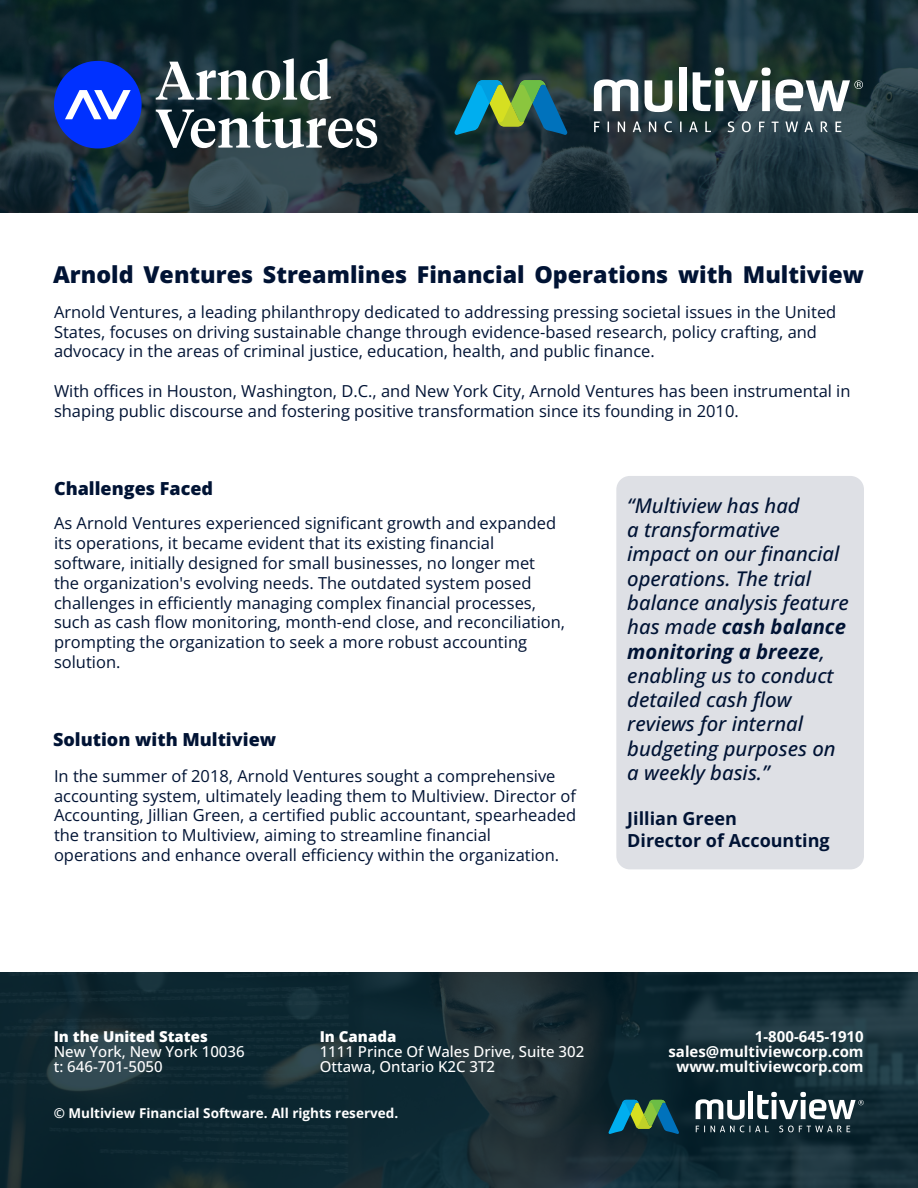
<style>
.page{position:relative;width:918px;height:1188px;background:#fff}
.page>*{position:absolute;margin:0;border:0;box-sizing:border-box;transform-origin:0 0}
.t1{font:800 23.25px "Open Sans";color:#001334}
.t2{font:italic 500 20.25px/24.3px "Open Sans";color:#001334}
.t3{font:800 18px "Open Sans";color:#001334}
.t4{font:700 18px "Open Sans";color:#001334}
.t5{font:16.5px/19.8px "Open Sans";color:#001334}
.t6{font:500 15px "Open Sans";color:#fff}
.t7{font:700 15px "Open Sans";color:#fff}
.t8{font:800 15px "Open Sans";color:#fff}
.Footer_Bar_Text{font:700 13.5px "Open Sans";color:#fff}
.s1{font-weight:700}
</style>
<div class="page">
<img style="left:0;top:972px;width:918px;height:216px">
<div style="left:616px;top:476px;width:248px;height:393px;background:#dee0e5;border-radius:13px"></div>
<svg style="left:609px;top:1100px;width:70px;height:34px;background:#2d7165"></svg>
<svg style="left:696px;top:1126px;width:9px;height:6px"></svg>
<svg style="left:711px;top:1126px;width:58px;height:6px"></svg>
<svg style="left:779px;top:1126px;width:71px;height:6px"></svg>
<svg style="left:696px;top:1099px;width:49px;height:21px"></svg>
<hr style="left:749px;top:1092px;width:4px;height:27px;background:#fff">
<svg style="left:757px;top:1092px;width:107px;height:27px"></svg>
<svg style="left:0;top:0;width:918px;height:212px;background:#1b3037"></svg>
<svg style="left:455px;top:80px;width:113px;height:55px;background:#377767"></svg>
<svg style="left:594px;top:122px;width:6px;height:10px"></svg>
<svg style="left:618px;top:122px;width:7px;height:10px"></svg>
<svg style="left:633px;top:122px;width:8px;height:10px"></svg>
<svg style="left:649px;top:122px;width:7px;height:10px"></svg>
<svg style="left:665px;top:121px;width:7px;height:11px"></svg>
<svg style="left:680px;top:122px;width:2px;height:10px"></svg>
<svg style="left:689px;top:122px;width:9px;height:10px"></svg>
<svg style="left:705px;top:122px;width:6px;height:10px"></svg>
<svg style="left:728px;top:121px;width:6px;height:11px"></svg>
<svg style="left:742px;top:121px;width:9px;height:11px"></svg>
<svg style="left:759px;top:122px;width:6px;height:10px"></svg>
<svg style="left:772px;top:122px;width:7px;height:10px"></svg>
<svg style="left:785px;top:122px;width:13px;height:10px"></svg>
<svg style="left:804px;top:122px;width:9px;height:10px"></svg>
<svg style="left:821px;top:121px;width:7px;height:11px"></svg>
<svg style="left:835px;top:122px;width:6px;height:10px"></svg>
<svg style="left:594px;top:79px;width:44px;height:32px"></svg>
<svg style="left:645px;top:80px;width:27px;height:32px"></svg>
<div style="left:679px;top:67px;width:7px;height:44px;background:#fff"></div>
<svg style="left:693px;top:67px;width:170px;height:44px"></svg>
<div style="left:54px;top:61px;width:88px;height:87px;background:#0031ff;border-radius:50%"></div>
<svg style="left:65px;top:90px;width:66px;height:29px"></svg>
<svg style="left:156px;top:58px;width:221px;height:90px"></svg>
<p class="t1" style="left:53px;top:257px;width:812px">Arnold Ventures Streamlines Financial Operations with Multiview</p>
<p class="t5" style="left:54px;top:301px;width:784px">Arnold Ventures, a leading philanthropy dedicated to addressing pressing societal issues in the United<br>States, focuses on driving sustainable change through evidence-based research, policy crafting, and advocacy in the areas of criminal justice, education, health, and public finance.</p>
<p class="t5" style="left:54px;top:381px;width:798px">With offices in Houston, Washington, D.C., and New York City, Arnold Ventures has been instrumental in shaping public discourse and fostering positive transformation since its founding in 2010.</p>
<p class="t3" style="left:54px;top:475px;width:161px">Challenges Faced</p>
<p class="t5" style="left:54px;top:513px;width:513px">As Arnold Ventures experienced significant growth and expanded its operations, it became evident that its existing financial software, initially designed for small businesses, no longer met<br>the organization's evolving needs. The outdated system posed challenges in efficiently managing complex financial processes, such as cash flow monitoring, month-end close, and reconciliation, prompting the organization to seek a more robust accounting solution.</p>
<p class="t3" style="left:53px;top:726px;width:225px">Solution with Multiview</p>
<p class="t5" style="left:54px;top:765px;width:524px">In the summer of 2018, Arnold Ventures sought a comprehensive accounting system, ultimately leading them to Multiview. Director of Accounting, Jillian Green, a certified public accountant, spearheaded the transition to Multiview, aiming to streamline financial operations and enhance overall efficiency within the organization.</p>
<p class="t2" style="left:627px;top:493px;width:223px">“Multiview has had<br>a transformative<br>impact on our financial operations. The trial balance analysis feature has made <span class="s1">cash balance monitoring a breeze</span>, enabling us to conduct detailed cash flow reviews for internal budgeting purposes on a weekly basis.”</p>
<p class="t4" style="left:627px;top:806px;width:111px">Jillian Green</p>
<p class="t4" style="left:627px;top:827px;width:204px">Director of Accounting</p>
<p class="t8" style="left:54px;top:1025px;width:156px">In the United States</p>
<p class="t6" style="left:54px;top:1041px;width:192px">New York, New York 10036</p>
<p class="t6" style="left:54px;top:1056px;width:111px">t: 646-701-5050</p>
<p class="t8" style="left:320px;top:1025px;width:78px">In Canada</p>
<p class="t6" style="left:320px;top:1041px;width:266px">1111 Prince Of Wales Drive, Suite 302</p>
<p class="t6" style="left:320px;top:1056px;width:177px">Ottawa, Ontario K2C 3T2</p>
<p class="Footer_Bar_Text" style="left:54px;top:1104px;width:346px">© Multiview Financial Software. All rights reserved.</p>
<p class="t7" style="left:755px;top:1026px;width:110px">1-800-645-1910</p>
<p class="t7" style="left:668px;top:1041px;width:197px">sales@multiviewcorp.com</p>
<p class="t7" style="left:677px;top:1056px;width:189px">www.multiviewcorp.com</p>
</div>
